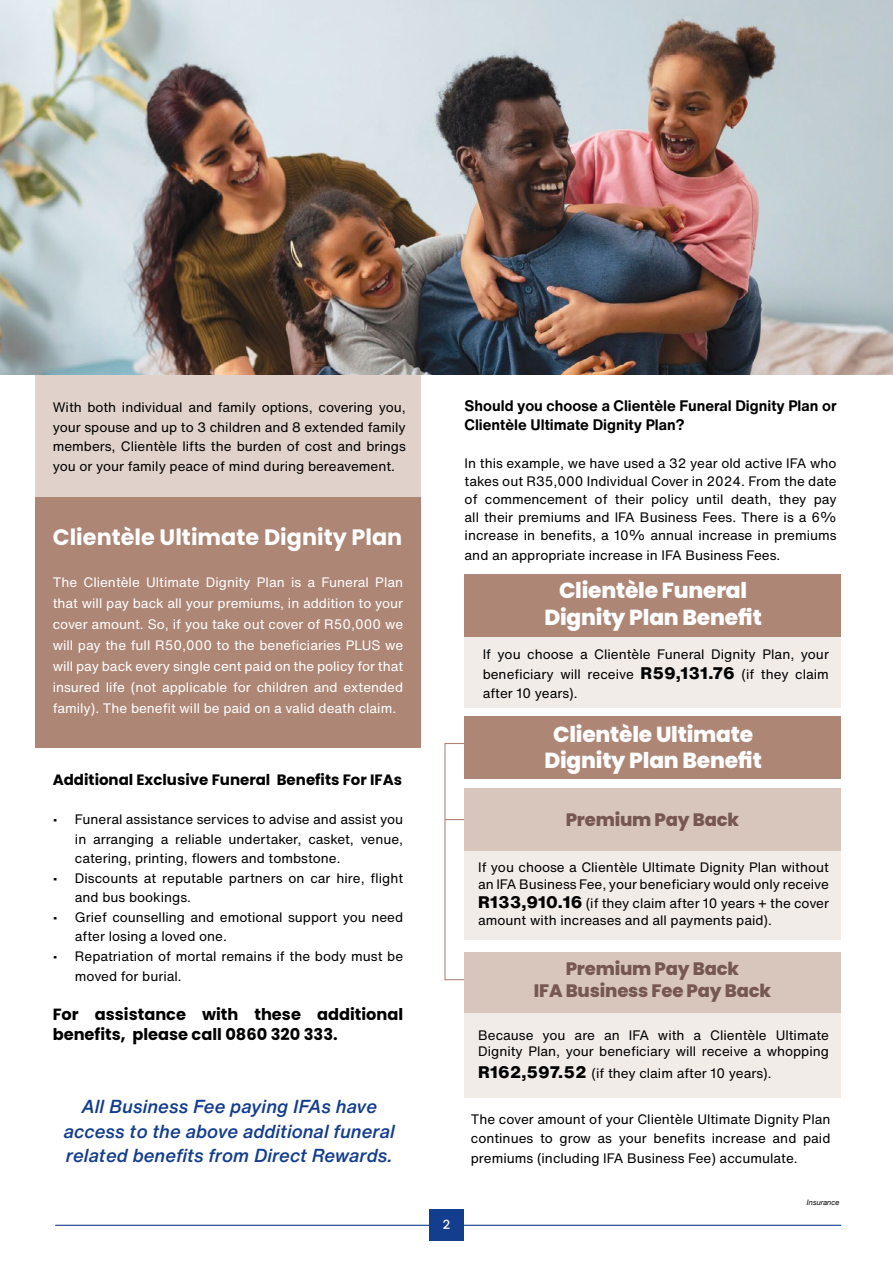
<style>
.page{position:relative;width:893px;height:1263px;background:#fff}
.page>*{position:absolute;margin:0;border:0;box-sizing:border-box;transform-origin:0 0}
.t1{font:700 22.35px "Poppins";color:#fff}
.t2{font:800 21.75px/26.1px "Poppins";letter-spacing:-.01em;color:#fff;text-align:center}
.t3{font:italic 500 18.45px/24.8px "Helvetica Now Text";color:#133d8d;text-align:center}
.t4{font:800 18px/21.6px "Poppins";letter-spacing:-.01em;color:#775751;text-align:center}
.t5{font:700 16.2px/19.8px "Poppins";color:#000}
.t6{font:700 15px/19.8px "Helvetica Now Text";color:#000}
.t7{font:700 15px "Poppins";color:#000}
.t8{font:13.5px/19.5px "Helvetica Now Text";color:#000}
.t9{font:13.5px/21px "Helvetica Now Text";color:#fff;text-align:justify}
.t10{font:500 12.75px "Poppins";color:#fff}
.t11{font:italic 7.5px "Helvetica Neue";color:#000}
.s1{font-weight:800;font-size:16.5px}
</style>
<div class="page">
<hr style="left:55px;top:1225px;width:786px;height:1px;background:#133d8d">
<div style="left:429px;top:1209px;width:35px;height:31px;background:#133d8d"></div>
<svg style="left:444px;top:742px;width:392px;height:239px"></svg>
<svg style="left:445px;top:819px;width:20px;height:1px"></svg>
<div style="left:465px;top:576px;width:376px;height:131px;background:#f2ece9"></div>
<div style="left:465px;top:574px;width:376px;height:63px;background:#ae8676"></div>
<div style="left:465px;top:716px;width:376px;height:63px;background:#ae8676"></div>
<div style="left:465px;top:813px;width:376px;height:126px;background:#f2ece9"></div>
<div style="left:465px;top:788px;width:376px;height:62px;background:#d8c6bc"></div>
<div style="left:465px;top:952px;width:376px;height:62px;background:#d8c6bc"></div>
<div style="left:465px;top:1014px;width:376px;height:84px;background:#f2ece9"></div>
<div style="left:35px;top:359px;width:385px;height:138px;background:#e0d2ca"></div>
<img style="left:0;top:0;width:893px;height:374px">
<div style="left:35px;top:497px;width:385px;height:250px;background:#ae8676"></div>
<p class="t8" style="left:53px;top:397px;width:355px;text-align:justify">With both individual and family options, covering you, your spouse and up to 3 children and 8 extended family members, Clientèle lifts the burden of cost and brings you or your family peace of mind during bereavement.</p>
<h1 class="t1" style="left:53px;top:524px;width:351px">Clientèle Ultimate Dignity Plan</h1>
<p class="t9" style="left:53px;top:571px;width:352px">The Clientèle Ultimate Dignity Plan is a Funeral Plan that will pay back all your premiums, in addition to your cover amount. So, if you take out cover of R50,000 we will pay the full R50,000 to the beneficiaries PLUS we will pay back every single cent paid on the policy for that insured life (not applicable for children and extended family). The benefit will be paid on a valid death claim.</p>
<p class="t7" style="left:53px;top:771px;width:351px">Additional Exclusive Funeral Benefits For IFAs</p>
<p class="t8" style="left:75px;top:809px;width:330px;text-align:justify;text-indent:-22px">• Funeral assistance services to advise and assist you in arranging a reliable undertaker, casket, venue, catering, printing, flowers and tombstone.</p>
<p class="t8" style="left:75px;top:868px;width:330px;text-indent:-22px">• Discounts at reputable partners on car hire, flight and bus bookings.</p>
<p class="t8" style="left:75px;top:907px;width:330px;text-indent:-22px">• Grief counselling and emotional support you need after losing a loved one.</p>
<p class="t8" style="left:75px;top:946px;width:330px;text-indent:-22px">• Repatriation of mortal remains if the body must be moved for burial.</p>
<p class="t5" style="left:53px;top:1005px;width:352px">For assistance with these additional benefits, please call 0860 320 333.</p>
<h3 class="t3" style="left:64px;top:1093px;width:333px">All Business Fee paying IFAs have access to the above additional funeral related benefits from Direct Rewards.</h3>
<p class="t10" style="left:443px;top:1215px;width:9px">2</p>
<p class="t6" style="left:465px;top:395px;width:374px">Should you choose a Clientèle Funeral Dignity Plan or<br>Clientèle Ultimate Dignity Plan?</p>
<p class="t8" style="left:465px;top:454px;width:374px;line-height:18px;text-align:justify">In this example, we have used a 32 year old active IFA who takes out R35,000 Individual Cover in 2024. From the date of commencement of their policy until death, they pay all their premiums and IFA Business Fees. There is a 6% increase in benefits, a 10% annual increase in premiums</p>
<p class="t8" style="left:465px;top:545px;width:317px">and an appropriate increase in IFA Business Fees.</p>
<h2 class="t2" style="left:544px;top:578px;width:219px">Clientèle Funeral<br>Dignity Plan Benefit</h2>
<p class="t8" style="left:483px;top:644px;width:348px;text-align:justify">If you choose a Clientèle Funeral Dignity Plan, your beneficiary will receive <span class="s1">R59,131.76</span> (if they claim after 10 years).</p>
<h2 class="t2" style="left:544px;top:721px;width:219px">Clientèle Ultimate<br>Dignity Plan Benefit</h2>
<h3 class="t4" style="left:566px;top:809px;width:175px">Premium Pay Back</h3>
<p class="t8" style="left:478px;top:859px;width:352px;line-height:16.2px">If you choose a Clientèle Ultimate Dignity Plan without an IFA Business Fee, your beneficiary would only receive</p>
<p class="t8" style="left:478px;top:895px;width:352px;line-height:16.2px"><span class="s1">R133,910.16</span> (if they claim after 10 years + the cover amount with increases and all payments paid).</p>
<h3 class="t4" style="left:534px;top:958px;width:239px">Premium Pay Back<br>IFA Business Fee Pay Back</h3>
<p class="t8" style="left:478px;top:1027px;width:352px;line-height:16.2px">Because you are an IFA with a Clientèle Ultimate<br>Dignity Plan, your beneficiary will receive a whopping</p>
<p class="t8" style="left:478px;top:1063px;width:295px"><span class="s1">R162,597.52</span> (if they claim after 10 years).</p>
<p class="t8" style="left:471px;top:1109px;width:361px;text-align:justify">The cover amount of your Clientèle Ultimate Dignity Plan continues to grow as your benefits increase and paid premiums (including IFA Business Fee) accumulate.</p>
<p class="t11" style="left:807px;top:1197px;width:34px">Insurance</p>
</div>
